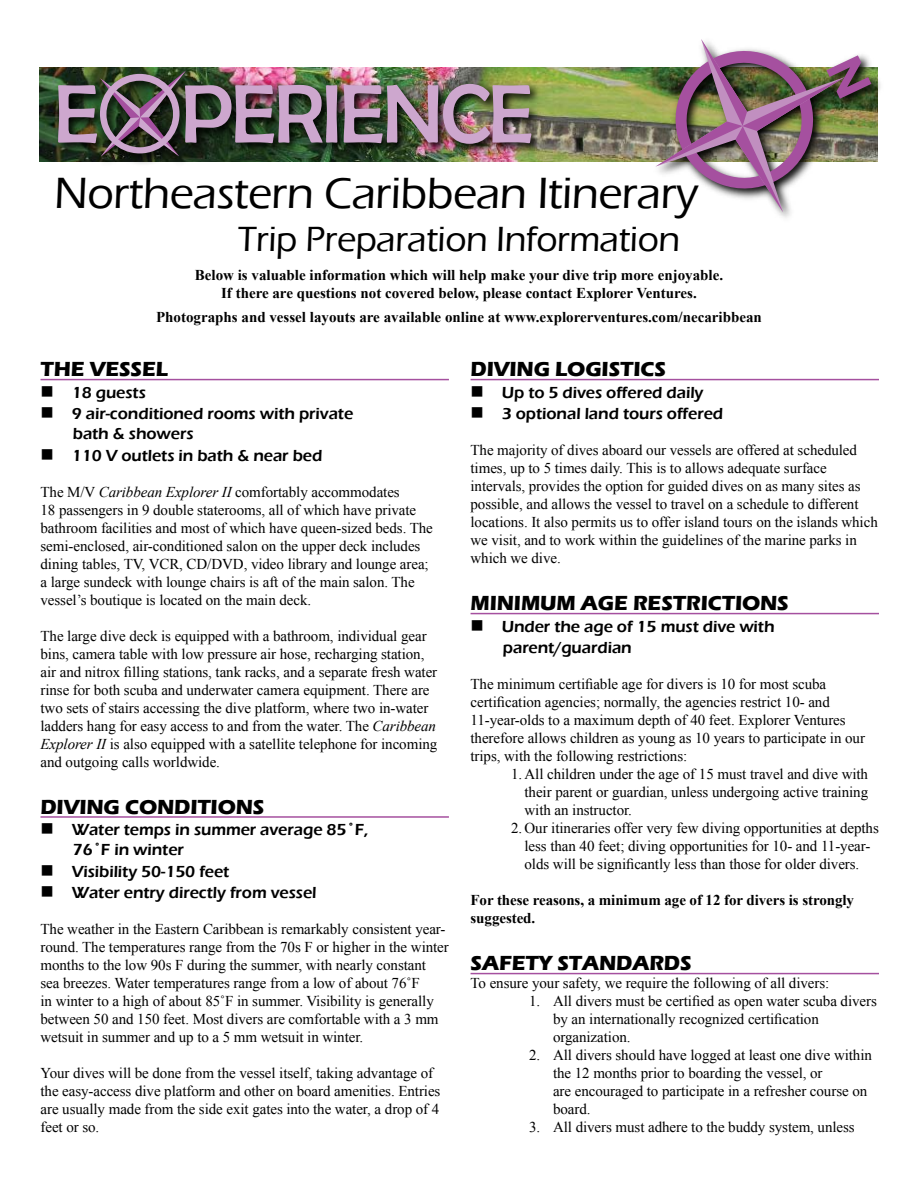
<style>
.page{position:relative;width:918px;height:1188px;background:#fff}
.page>*{position:absolute;margin:0;border:0;box-sizing:border-box;transform-origin:0 0}
.t1{font:83.85px "Berlin Sans FB";letter-spacing:-.025em;color:#cda7ce}
.t2{font:500 45px "Eras ITC";letter-spacing:-.01em;color:#000}
.t3{font:500 36px "Eras ITC";letter-spacing:-.01em;color:#000}
.t4{font:700 21px "Eras ITC";letter-spacing:-.005em;color:#000}
.t5{font:600 16.5px/19.8px "Eras ITC";letter-spacing:-.005em;color:#000}
.t6{font:15px/18px "Times New Roman";letter-spacing:-.005em;color:#000}
.t7{font:700 15px/18px "Times New Roman";color:#000}
.s1{font-style:italic}
</style>
<div class="page">
<img style="left:39px;top:68px;width:614px;height:94px">
<hr style="left:40px;top:379px;width:409px;height:1px;background:#a5509f">
<hr style="left:40px;top:816px;width:409px;height:2px;background:#a5509f">
<hr style="left:471px;top:379px;width:408px;height:1px;background:#a5509f">
<hr style="left:471px;top:613px;width:408px;height:1px;background:#a5509f">
<hr style="left:471px;top:973px;width:408px;height:1px;background:#a5509f">
<svg style="left:653px;top:67px;width:228px;height:151px"></svg>
<img style="left:52px;top:67px;width:493px;height:97px">
<img style="left:100px;top:70px;width:86px;height:87px">
<img style="left:656px;top:39px;width:215px;height:173px">
<h1 class="t1" style="left:54px;top:68px;width:481px">E PERIENCE</h1>
<h2 class="t2" style="left:54px;top:168px;width:646px">Northeastern Caribbean Itinerary</h2>
<h3 class="t3" style="left:238px;top:219px;width:444px">Trip Preparation Information</h3>
<p class="t7" style="left:195px;top:265px;width:530px;text-align:center">Below is valuable information which will help make your dive trip more enjoyable.<br>If there are questions not covered below, please contact Explorer Ventures.</p>
<p class="t7" style="left:156px;top:307px;width:607px">Photographs and vessel layouts are available online at www.explorerventures.com/necaribbean</p>
<h3 class="t4" style="left:40px;top:357px;width:129px">THE VESSEL</h3>
<p class="t5" style="left:40px;top:382px;width:107px">■ 18 guests</p>
<p class="t5" style="left:73px;top:404px;width:282px;text-indent:-32px">■ 9 air-conditioned rooms with private bath &amp; showers</p>
<p class="t5" style="left:40px;top:445px;width:283px">■ 110 V outlets in bath &amp; near bed</p>
<p class="t6" style="left:40px;top:482px;width:394px">The M/V <span class="s1">Caribbean Explorer II</span> comfortably accommodates<br>18 passengers in 9 double staterooms, all of which have private bathroom facilities and most of which have queen-sized beds. The semi-enclosed, air-conditioned salon on the upper deck includes dining tables, TV, VCR, CD/DVD, video library and lounge area; a large sundeck with lounge chairs is aft of the main salon. The vessel’s boutique is located on the main deck.</p>
<p class="t6" style="left:40px;top:626px;width:398px">The large dive deck is equipped with a bathroom, individual gear bins, camera table with low pressure air hose, recharging station, air and nitrox filling stations, tank racks, and a separate fresh water rinse for both scuba and underwater camera equipment. There are two sets of stairs accessing the dive platform, where two in-water ladders hang for easy access to and from the water. The <span class="s1">Caribbean Explorer II</span> is also equipped with a satellite telephone for incoming and outgoing calls worldwide.</p>
<h3 class="t4" style="left:40px;top:794px;width:226px">DIVING CONDITIONS</h3>
<p class="t5" style="left:73px;top:820px;width:297px;text-indent:-32px">■ Water temps in summer average 85˚F,<br>76˚F in winter</p>
<p class="t5" style="left:40px;top:861px;width:190px">■ Visibility 50-150 feet</p>
<p class="t5" style="left:40px;top:883px;width:278px">■ Water entry directly from vessel</p>
<p class="t6" style="left:40px;top:920px;width:410px">The weather in the Eastern Caribbean is remarkably consistent year&shy;round. The temperatures range from the 70s F or higher in the winter months to the low 90s F during the summer, with nearly constant<br>sea breezes. Water temperatures range from a low of about 76˚F<br>in winter to a high of about 85˚F in summer. Visibility is generally between 50 and 150 feet. Most divers are comfortable with a 3 mm wetsuit in summer and up to a 5 mm wetsuit in winter.</p>
<p class="t6" style="left:40px;top:1064px;width:401px">Your dives will be done from the vessel itself, taking advantage of the easy-access dive platform and other on board amenities. Entries are usually made from the side exit gates into the water, a drop of 4 feet or so.</p>
<h3 class="t4" style="left:471px;top:357px;width:197px">DIVING LOGISTICS</h3>
<p class="t5" style="left:471px;top:382px;width:234px">■ Up to 5 dives offered daily</p>
<p class="t5" style="left:471px;top:404px;width:254px">■ 3 optional land tours offered</p>
<p class="t6" style="left:471px;top:441px;width:409px">The majority of dives aboard our vessels are offered at scheduled times, up to 5 times daily. This is to allows adequate surface intervals, provides the option for guided dives on as many sites as possible, and allows the vessel to travel on a schedule to different locations. It also permits us to offer island tours on the islands which we visit, and to work within the guidelines of the marine parks in which we dive.</p>
<h3 class="t4" style="left:471px;top:591px;width:320px">MINIMUM AGE RESTRICTIONS</h3>
<p class="t5" style="left:503px;top:616px;width:273px;line-height:21.6px;text-indent:-32px">■ Under the age of 15 must dive with parent/guardian</p>
<p class="t6" style="left:471px;top:675px;width:396px">The minimum certifiable age for divers is 10 for most scuba certification agencies; normally, the agencies restrict 10- and 11-year-olds to a maximum depth of 40 feet. Explorer Ventures therefore allows children as young as 10 years to participate in our trips, with the following restrictions:</p>
<p class="t6" style="left:525px;top:765px;width:345px;text-align:justify;text-indent:-14px">1. All children under the age of 15 must travel and dive with their parent or guardian, unless undergoing active training with an instructor.</p>
<p class="t6" style="left:511px;top:819px;width:369px;text-align:center">2. Our itineraries offer very few diving opportunities at depths less than 40 feet; diving opportunities for 10- and 11-year&shy;olds will be significantly less than those for older divers.</p>
<p class="t7" style="left:471px;top:891px;width:385px">For these reasons, a minimum age of 12 for divers is strongly suggested.</p>
<h3 class="t4" style="left:471px;top:951px;width:223px">SAFETY STANDARDS</h3>
<p class="t6" style="left:471px;top:974px;width:360px">To ensure your safety, we require the following of all divers:</p>
<p class="t6" style="left:553px;top:992px;width:325px;text-indent:-24px">1. All divers must be certified as open water scuba divers by an internationally recognized certification organization.</p>
<p class="t6" style="left:553px;top:1046px;width:320px;text-indent:-24px">2. All divers should have logged at least one dive within the 12 months prior to boarding the vessel, or<br>are encouraged to participate in a refresher course on board.</p>
<p class="t6" style="left:529px;top:1118px;width:327px">3. All divers must adhere to the buddy system, unless</p>
</div>
